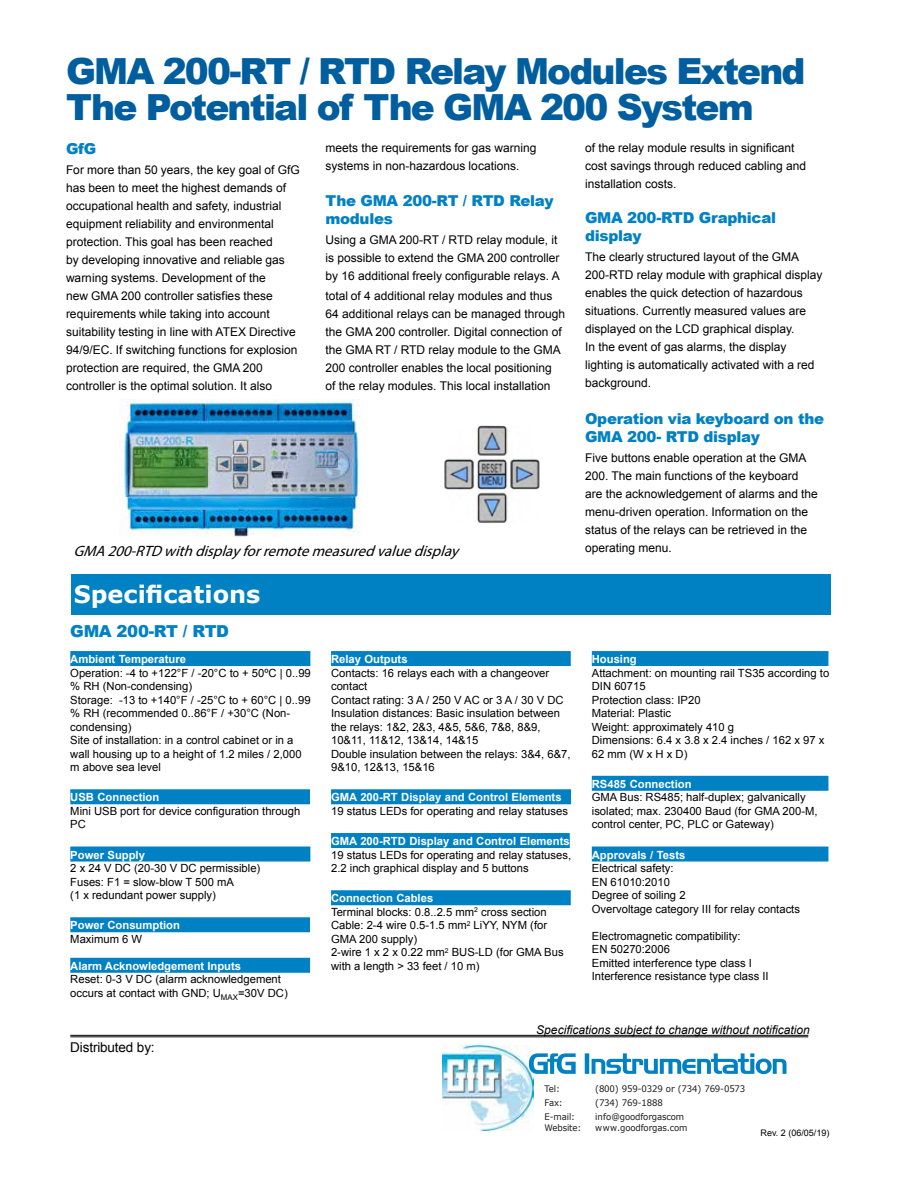
<style>
.page{position:relative;width:918px;height:1188px;background:#fff}
.page>*{position:absolute;margin:0;border:0;box-sizing:border-box;transform-origin:0 0}
.t1{font:900 36px/36px "Arial";letter-spacing:-.05em;color:#005e9e}
.t2{font:700 24px "Verdana";color:#fff}
.t3{font:900 16.5px "Arial";letter-spacing:-.02em;color:#0081c3}
.t4{font:900 15px/18px "Arial";letter-spacing:-.02em;color:#0081c3}
.t5{font:italic 15px "Myriad Pro";color:#000}
.t6{font:13.5px "Arial";letter-spacing:-.01em;color:#000}
.t7{font:12px/18px "Arial";color:#000}
.t8{font:italic 12px "Arial";color:#000}
.t9{font:11.25px/13.5px "Arial";color:#000}
.t10{font:700 11.25px "Arial";color:#fff}
.t11{font:9px "Verdana";letter-spacing:-.015em;color:#1c1c1c;scale:.95 1}
.t12{font:9px "Arial";color:#000}
.s1{font-weight:700;color:#fff}
</style>
<div class="page">
<hr style="left:70px;top:1035px;width:738px;height:1px;background:#000">
<hr style="left:70px;top:1036px;width:738px;height:1px;background:#000">
<img style="left:444px;top:425px;width:96px;height:98px">
<div style="left:72px;top:574px;width:759px;height:41px;background:#0081c3"></div>
<div style="left:70px;top:651px;width:240px;height:15px;background:#0081c3"></div>
<div style="left:70px;top:789px;width:240px;height:15px;background:#0081c3"></div>
<div style="left:70px;top:847px;width:240px;height:15px;background:#0081c3"></div>
<div style="left:70px;top:917px;width:240px;height:15px;background:#0081c3"></div>
<div style="left:70px;top:958px;width:240px;height:15px;background:#0081c3"></div>
<div style="left:331px;top:651px;width:240px;height:15px;background:#0081c3"></div>
<div style="left:331px;top:789px;width:240px;height:15px;background:#0081c3"></div>
<div style="left:331px;top:833px;width:239px;height:15px;background:#0081c3"></div>
<div style="left:331px;top:890px;width:240px;height:15px;background:#0081c3"></div>
<div style="left:592px;top:651px;width:236px;height:15px;background:#0081c3"></div>
<div style="left:592px;top:776px;width:236px;height:15px;background:#0081c3"></div>
<div style="left:592px;top:847px;width:236px;height:15px;background:#0081c3"></div>
<img style="left:443px;top:1046px;width:91px;height:85px">
<svg style="left:529px;top:1053px;width:257px;height:21px"></svg>
<img style="left:120px;top:400px;width:240px;height:137px">
<h1 class="t1" style="left:66px;top:52px;width:741px">GMA 200-RT / RTD Relay Modules Extend<br>The Potential of The GMA 200 System</h1>
<p class="t4" style="left:66px;top:140px;width:32px">GfG</p>
<p class="t7" style="left:66px;top:161px;width:235px">For more than 50 years, the key goal of GfG has been to meet the highest demands of occupational health and safety, industrial equipment reliability and environmental protection. This goal has been reached<br>by developing innovative and reliable gas warning systems. Development of the<br>new GMA 200 controller satisfies these requirements while taking into account suitability testing in line with ATEX Directive 94/9/EC. If switching functions for explosion protection are required, the GMA 200 controller is the optimal solution. It also</p>
<p class="t7" style="left:585px;top:139px;width:222px">of the relay module results in significant cost savings through reduced cabling and installation costs.</p>
<p class="t7" style="left:326px;top:139px;width:212px">meets the requirements for gas warning systems in non-hazardous locations.</p>
<p class="t4" style="left:326px;top:192px;width:230px">The GMA 200-RT / RTD Relay modules</p>
<p class="t7" style="left:326px;top:231px;width:236px">Using a GMA 200-RT / RTD relay module, it is possible to extend the GMA 200 controller by 16 additional freely configurable relays. A</p>
<p class="t7" style="left:326px;top:286px;width:241px">total of 4 additional relay modules and thus 64 additional relays can be managed through the GMA 200 controller. Digital connection of the GMA RT / RTD relay module to the GMA 200 controller enables the local positioning<br>of the relay modules. This local installation</p>
<p class="t4" style="left:585px;top:209px;width:192px">GMA 200-RTD Graphical display</p>
<p class="t7" style="left:585px;top:248px;width:239px">The clearly structured layout of the GMA 200-RTD relay module with graphical display enables the quick detection of hazardous situations. Currently measured values are displayed on the LCD graphical display.<br>In the event of gas alarms, the display lighting is automatically activated with a red background.</p>
<p class="t4" style="left:585px;top:409px;width:240px">Operation via keyboard on the<br>GMA 200- RTD display</p>
<p class="t7" style="left:585px;top:448px;width:234px">Five buttons enable operation at the GMA 200. The main functions of the keyboard are the acknowledgement of alarms and the menu-driven operation. Information on the status of the relays can be retrieved in the operating menu.</p>
<p class="t5" style="left:74px;top:542px;width:392px">GMA200-RTDwithdisplayforremotemeasuredvaluedisplay</p>
<h2 class="t2" style="left:74px;top:578px;width:188px">Specifications</h2>
<h3 class="t3" style="left:70px;top:619px;width:160px">GMA 200-RT / RTD</h3>
<p class="t10" style="left:70px;top:652px;width:117px">Ambient Temperature</p>
<p class="t9" style="left:70px;top:666px;width:242px">Operation: -4 to +122°F / -20°C to + 50ºC | 0..99 % RH (Non-condensing)<br>Storage: -13 to +140°F / -25°C to + 60°C | 0..99 % RH (recommended 0..86°F / +30°C (Non&shy;condensing)<br>Site of installation: in a control cabinet or in a wall housing up to a height of 1.2 miles / 2,000 m above sea level</p>
<p class="t10" style="left:70px;top:790px;width:91px">USB Connection</p>
<p class="t9" style="left:70px;top:804px;width:232px">Mini USB port for device configuration through<br>PC</p>
<p class="t10" style="left:70px;top:847px;width:76px">Power Supply</p>
<p class="t9" style="left:70px;top:861px;width:192px">2 x 24 V DC (20-30 V DC permissible)<br>Fuses: F1 = slow-blow T 500 mA<br>(1 x redundant power supply)</p>
<p class="t10" style="left:70px;top:918px;width:111px">Power Consumption</p>
<p class="t9" style="left:70px;top:932px;width:73px">Maximum 6 W</p>
<p class="t10" style="left:70px;top:958px;width:172px">Alarm Acknowledgement Inputs</p>
<p class="t9" style="left:70px;top:973px;width:219px">Reset: 0-3 V DC (alarm acknowledgement occurs at contact with GND; U<sub>MAX</sub>=30V DC)</p>
<p class="t6" style="left:70px;top:1039px;width:86px">Distributed by:</p>
<p class="t10" style="left:331px;top:652px;width:78px">Relay Outputs</p>
<p class="t9" style="left:331px;top:666px;width:241px">Contacts: 16 relays each with a changeover contact<br>Contact rating: 3 A / 250 V AC or 3 A / 30 V DC Insulation distances: Basic insulation between the relays: 1&amp;2, 2&amp;3, 4&amp;5, 5&amp;6, 7&amp;8, 8&amp;9, 10&amp;11, 11&amp;12, 13&amp;14, 14&amp;15<br>Double insulation between the relays: 3&amp;4, 6&amp;7, 9&amp;10, 12&amp;13, 15&amp;16</p>
<p class="t10" style="left:331px;top:790px;width:232px">GMA 200-RT Display and Control Elements</p>
<p class="t9" style="left:331px;top:804px;width:238px">19 status LEDs for operating and relay statuses</p>
<p class="t10" style="left:331px;top:834px;width:240px">GMA 200-RTD Display and Control Elements</p>
<p class="t9" style="left:331px;top:848px;width:242px">19 status LEDs for operating and relay statuses,<br>2.2 inch graphical display and 5 buttons</p>
<p class="t9" style="left:331px;top:892px;width:234px"><span class="s1">Connection Cables<br></span>Terminal blocks: 0.8..2.5 mm<sup>2</sup> cross section<br>Cable: 2-4 wire 0.5-1.5 mm<sup>2</sup> LiYY, NYM (for<br>GMA 200 supply)<br>2-wire 1 x 2 x 0.22 mm<sup>2</sup> BUS-LD (for GMA Bus with a length &gt; 33 feet / 10 m)</p>
<p class="t10" style="left:592px;top:652px;width:47px">Housing</p>
<p class="t9" style="left:592px;top:666px;width:239px">Attachment: on mounting rail TS35 according to<br>DIN 60715<br>Protection class: IP20<br>Material: Plastic<br>Weight: approximately 410 g<br>Dimensions: 6.4 x 3.8 x 2.4 inches / 162 x 97 x<br>62 mm (W x H x D)</p>
<p class="t10" style="left:592px;top:776px;width:101px">RS485 Connection</p>
<p class="t9" style="left:592px;top:791px;width:227px">GMA Bus: RS485; half-duplex; galvanically isolated; max. 230400 Baud (for GMA 200-M, control center, PC, PLC or Gateway)</p>
<p class="t10" style="left:592px;top:847px;width:95px">Approvals / Tests</p>
<p class="t9" style="left:592px;top:861px;width:210px">Electrical safety:<br>EN 61010:2010<br>Degree of soiling 2<br>Overvoltage category III for relay contacts</p>
<p class="t9" style="left:592px;top:929px;width:178px">Electromagnetic compatibility:<br>EN 50270:2006<br>Emitted interference type class I<br>Interference resistance type class II</p>
<p class="t8" style="left:536px;top:1022px;width:275px">Specifications subject to change without notification</p>
<p class="t11" style="left:545px;top:1083px;width:18px">Tel:</p>
<p class="t11" style="left:595px;top:1083px;width:160px">(800) 959-0329 or (734) 769-0573</p>
<p class="t11" style="left:545px;top:1097px;width:21px">Fax:</p>
<p class="t11" style="left:595px;top:1097px;width:73px">(734) 769-1888</p>
<p class="t11" style="left:545px;top:1111px;width:34px">E-mail:</p>
<p class="t11" style="left:595px;top:1111px;width:95px">info@goodforgascom</p>
<p class="t11" style="left:545px;top:1122px;width:40px">Website:</p>
<p class="t11" style="left:595px;top:1122px;width:99px">www.goodforgas.com</p>
<p class="t12" style="left:761px;top:1127px;width:70px">Rev. 2 (06/05/19)</p>
</div>
